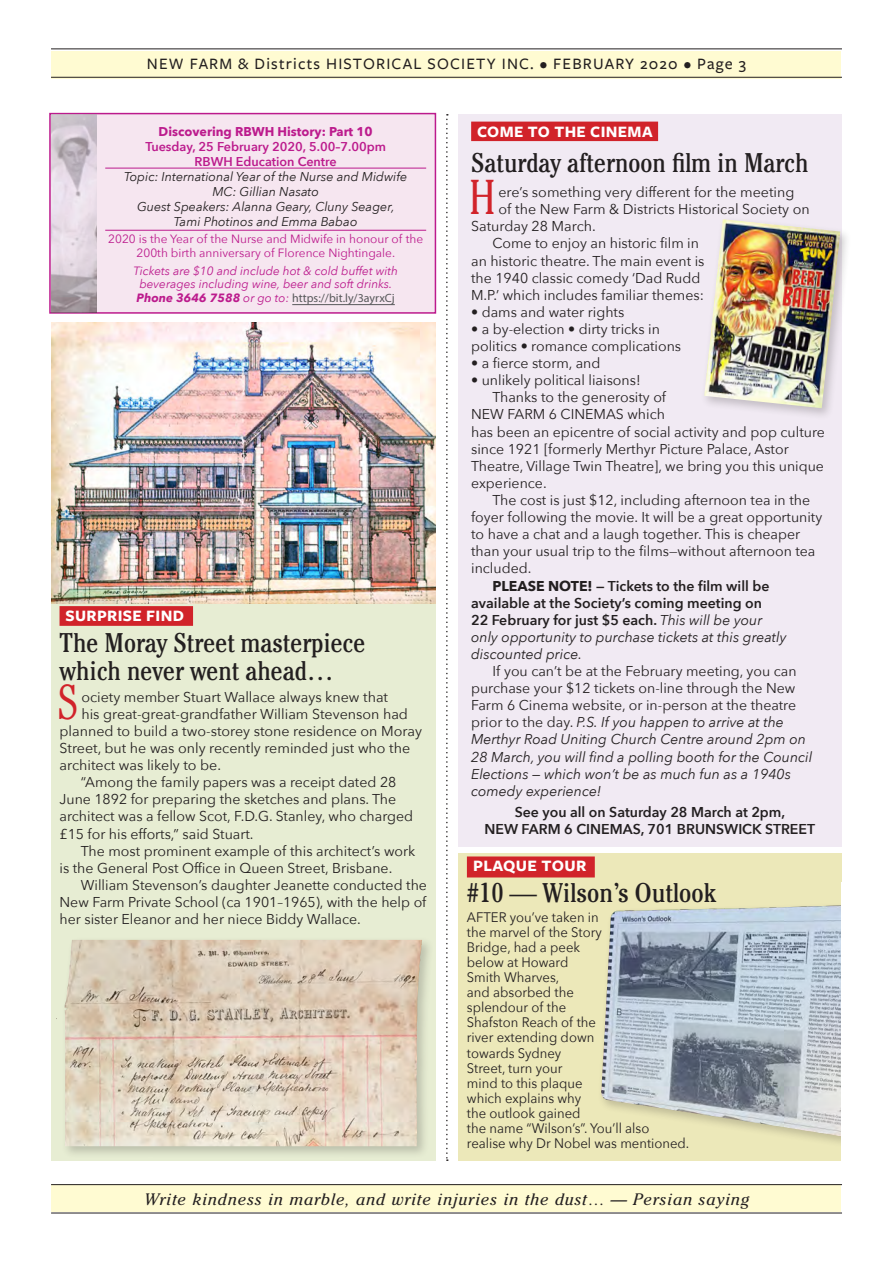
<style>
.page{position:relative;width:893px;height:1263px;background:#fff}
.page>*{position:absolute;margin:0;border:0;box-sizing:border-box;transform-origin:0 0}
.SanSerif_N_letter_Te{font:300 condensed 48.9px "Cheltenham";color:#d1232a}
.Headline{font:condensed 27px/28.5px "Cheltenham";color:#231f20}
.Quotation-Bottom_Lin{font:italic 16.5px "Cheltenham";letter-spacing:.05em;color:#231f20}
.t1{font:500 16.5px "Freight Sans Pro";letter-spacing:.07em;color:#231f20}
.Article-REV_AUTHOR{font:700 16.5px "Freight Sans Pro";letter-spacing:.02em;color:#fff}
.SanSerif_N_letter_Te-2{font:14.25px/17.1px "Avenir Next";color:#231f20}
.SanSerif_N_letter_Te-3{font:italic 14.25px/17.1px "Avenir Next";color:#231f20}
.SanSerif_N_letter_Te-4{font:600 14.25px/17.1px "Avenir Next";color:#231f20}
.Caption-no_intro{font:13.8px/15.1px "Avenir Next";color:#231f20;scale:.95 1}
.SanSerif_N_letter_Te-5{font:italic 12.75px "Avenir Next";color:#231f20}
.SanSerif_N_letter_Te-6{font:600 12.75px/15px "Avenir Next";color:#bc1b8d;text-align:center}
.SanSerif_N_letter_Te-7{font:italic 12px/13.5px "Avenir Next";color:#bc1b8d}
.SanSerif_N_letter_Te-8{font:12px/13.5px "Avenir Next";color:#bc1b8d;text-align:center}
.s1{font-weight:700}
.s2{font-family:"Myriad Pro";font-style:normal;color:#57585a}
.s3{font-weight:400;font-style:italic}
.s4{font-style:normal}
</style>
<div class="page">
<div style="left:51px;top:51px;width:789px;height:28px;background:#fffbd2"></div>
<hr style="left:51px;top:48px;width:791px;height:1px;background:#231f20">
<hr style="left:51px;top:77px;width:791px;height:1px;background:#231f20">
<svg style="left:446px;top:114px;width:2px;height:1047px"></svg>
<div style="left:51px;top:1184px;width:789px;height:28px;background:#fffbd2"></div>
<div style="left:51px;top:409px;width:384px;height:752px;background:#e7edd3"></div>
<div style="left:60px;top:606px;width:133px;height:20px;background:#d1232a"></div>
<div style="left:55px;top:936px;width:379px;height:223px;background:#231f20;opacity:.22"></div>
<img style="left:56px;top:940px;width:366px;height:206px">
<img style="left:51px;top:323px;width:384px;height:281px">
<div style="left:458px;top:115px;width:384px;height:732px;background:#f1eaf3"></div>
<div style="left:471px;top:122px;width:187px;height:19px;background:#d1232a"></div>
<div style="left:701px;top:216px;width:151px;height:204px;background:#231f20;opacity:.22"></div>
<img style="left:704px;top:219px;width:136px;height:189px">
<div style="left:458px;top:854px;width:383px;height:307px;background:#ece8b9"></div>
<div style="left:467px;top:856px;width:128px;height:21px;background:#d1232a"></div>
<img style="left:601px;top:905px;width:240px;height:231px">
<hr style="left:51px;top:1184px;width:791px;height:1px;background:#231f20">
<hr style="left:51px;top:1212px;width:791px;height:1px;background:#231f20">
<div style="left:50px;top:114px;width:385px;height:199px;background:#f6e6f0"></div>
<hr style="left:105px;top:168px;width:321px;height:1px;background:#bc1b8d">
<hr style="left:105px;top:230px;width:321px;height:1px;background:#bc1b8d">
<hr style="left:292px;top:304px;width:103px;height:1px;background:#57585a">
<div style="left:49px;top:113px;width:387px;height:201px;border:2px solid #bc1b8d"></div>
<img style="left:51px;top:115px;width:46px;height:198px">
<p class="t1" style="left:147px;top:53px;width:600px">NEW FARM &amp; Districts HISTORICAL SOCIETY INC. • FEBRUARY 2020 • Page 3</p>
<p class="SanSerif_N_letter_Te-6" style="left:145px;top:123px;width:242px"><span class="s1">Discovering RBWH History: Part 10<br></span>Tuesday, 25 February 2020, 5.00–7.00pm</p>
<p class="SanSerif_N_letter_Te-6" style="left:195px;top:153px;width:144px">RBWH Education Centre</p>
<p class="SanSerif_N_letter_Te-5" style="left:124px;top:165px;width:285px">Topic: International Year of the Nurse and Midwife</p>
<p class="SanSerif_N_letter_Te-5" style="left:212px;top:180px;width:108px">MC: Gillian Nasato</p>
<p class="SanSerif_N_letter_Te-5" style="left:137px;top:195px;width:259px">Guest Speakers: Alanna Geary, Cluny Seager,</p>
<p class="SanSerif_N_letter_Te-5" style="left:174px;top:210px;width:185px">Tami Photinos and Emma Babao</p>
<p class="SanSerif_N_letter_Te-8" style="left:108px;top:232px;width:316px">2020 is the Year of the Nurse and Midwife in honour of the<br>200th birth anniversary of Florence Nightingale.</p>
<p class="SanSerif_N_letter_Te-7" style="left:134px;top:263px;width:266px">Tickets are $10 and include hot &amp; cold buffet with beverages including wine, beer and soft drinks.<br><span class="s1">Phone 3646 7588</span> or go to: <span class="s2">https://bit.ly/3ayrxCj</span></p>
<p class="Article-REV_AUTHOR" style="left:66px;top:604px;width:120px">SURPRISE FIND</p>
<p class="Headline" style="left:60px;top:628px;width:307px">The Moray Street masterpiece which never went ahead…</p>
<p class="SanSerif_N_letter_Te" style="left:57px;top:673px;width:23px">S</p>
<p class="SanSerif_N_letter_Te-2" style="left:81px;top:687px;width:308px">ociety member Stuart Wallace always knew that</p>
<p class="SanSerif_N_letter_Te-2" style="left:81px;top:705px;width:328px">his great-great-grandfather William Stevenson had</p>
<p class="SanSerif_N_letter_Te-2" style="left:60px;top:722px;width:364px">planned to build a two-storey stone residence on Moray</p>
<p class="SanSerif_N_letter_Te-2" style="left:60px;top:739px;width:352px">Street, but he was only recently reminded just who the</p>
<p class="SanSerif_N_letter_Te-2" style="left:60px;top:756px;width:163px">architect was likely to be.</p>
<p class="SanSerif_N_letter_Te-2" style="left:60px;top:773px;width:355px;text-indent:21px">“Among the family papers was a receipt dated 28<br>June 1892 for preparing the sketches and plans. The architect was a fellow Scot, F.D.G. Stanley, who charged £15 for his efforts,” said Stuart.</p>
<p class="SanSerif_N_letter_Te-2" style="left:60px;top:841px;width:357px;text-indent:21px">The most prominent example of this architect’s work is the General Post Office in Queen Street, Brisbane.</p>
<p class="SanSerif_N_letter_Te-2" style="left:60px;top:876px;width:369px;text-align:justify;text-indent:21px">William Stevenson’s daughter Jeanette conducted the New Farm Private School (ca 1901–1965), with the help of her sister Eleanor and her niece Biddy Wallace.</p>
<p class="Article-REV_AUTHOR" style="left:477px;top:120px;width:177px">COME TO THE CINEMA</p>
<p class="Headline" style="left:471px;top:148px;width:339px">Saturday afternoon film in March</p>
<p class="SanSerif_N_letter_Te" style="left:469px;top:169px;width:29px">H</p>
<p class="SanSerif_N_letter_Te-2" style="left:498px;top:183px;width:298px">ere’s something very different for the meeting</p>
<p class="SanSerif_N_letter_Te-2" style="left:498px;top:200px;width:313px">of the New Farm &amp; Districts Historical Society on</p>
<p class="SanSerif_N_letter_Te-2" style="left:471px;top:217px;width:126px">Saturday 28 March.</p>
<p class="SanSerif_N_letter_Te-2" style="left:471px;top:234px;width:235px;text-indent:21px">Come to enjoy an historic film in an historic theatre. The main event is the 1940 classic comedy ‘Dad Rudd M.P.’ which includes familiar themes:</p>
<p class="SanSerif_N_letter_Te-2" style="left:471px;top:303px;width:155px">• dams and water rights</p>
<p class="SanSerif_N_letter_Te-2" style="left:471px;top:320px;width:212px">• a by-election • dirty tricks in politics • romance complications</p>
<p class="SanSerif_N_letter_Te-2" style="left:471px;top:354px;width:131px">• a fierce storm, and</p>
<p class="SanSerif_N_letter_Te-2" style="left:471px;top:371px;width:171px">• unlikely political liaisons!</p>
<p class="SanSerif_N_letter_Te-2" style="left:471px;top:388px;width:355px;text-indent:21px">Thanks to the generosity of<br>NEW FARM 6 CINEMAS which<br>has been an epicentre of social activity and pop culture since 1921 [formerly Merthyr Picture Palace, Astor Theatre, Village Twin Theatre], we bring you this unique experience.</p>
<p class="SanSerif_N_letter_Te-2" style="left:471px;top:491px;width:353px;text-indent:21px">The cost is just $12, including afternoon tea in the foyer following the movie. It will be a great opportunity to have a chat and a laugh together. This is cheaper than your usual trip to the films—without afternoon tea included.</p>
<p class="SanSerif_N_letter_Te-4" style="left:471px;top:577px;width:317px;text-indent:21px"><span class="s1">PLEASE NOTE!</span> — Tickets to the film will be available at the Society’s coming meeting on<br>22 February for just $5 each. <span class="s3">This will be your only opportunity to purchase tickets at this greatly discounted price.</span></p>
<p class="SanSerif_N_letter_Te-3" style="left:471px;top:662px;width:343px;text-indent:21px"><span class="s4">If you can’t be at the February meeting, you can purchase your $12 tickets on-line through the New Farm 6 Cinema website, or in-person at the theatre prior to the day.</span> P.S. If you happen to arrive at the Merthyr Road Uniting Church Centre around 2pm on 28 March, you will find a polling booth for the Council Elections — which won’t be as much fun as a 1940s comedy experience!</p>
<p class="SanSerif_N_letter_Te-4" style="left:484px;top:803px;width:332px;text-align:center">See you all on Saturday 28 March at 2pm,<br>NEW FARM 6 CINEMAS, 701 BRUNSWICK STREET</p>
<p class="Article-REV_AUTHOR" style="left:473px;top:855px;width:115px">PLAQUE TOUR</p>
<p class="Headline" style="left:467px;top:878px;width:250px">#10 — Wilson’s Outlook</p>
<p class="Caption-no_intro" style="left:467px;top:909px;width:236px">AFTER you’ve taken in<br>the marvel of the Story<br>Bridge, had a peek<br>below at Howard<br>Smith Wharves,<br>and absorbed the<br>splendour of the<br>Shafston Reach of the<br>river extending down<br>towards Sydney<br>Street, turn your<br>mind to this plaque<br>which explains why<br>the outlook gained<br>the name “Wilson’s”. You’ll also realise why Dr Nobel was mentioned.</p>
<p class="Quotation-Bottom_Lin" style="left:144px;top:1189px;width:606px">Write kindness in marble, and write injuries in the dust… — Persian saying</p>
</div>
